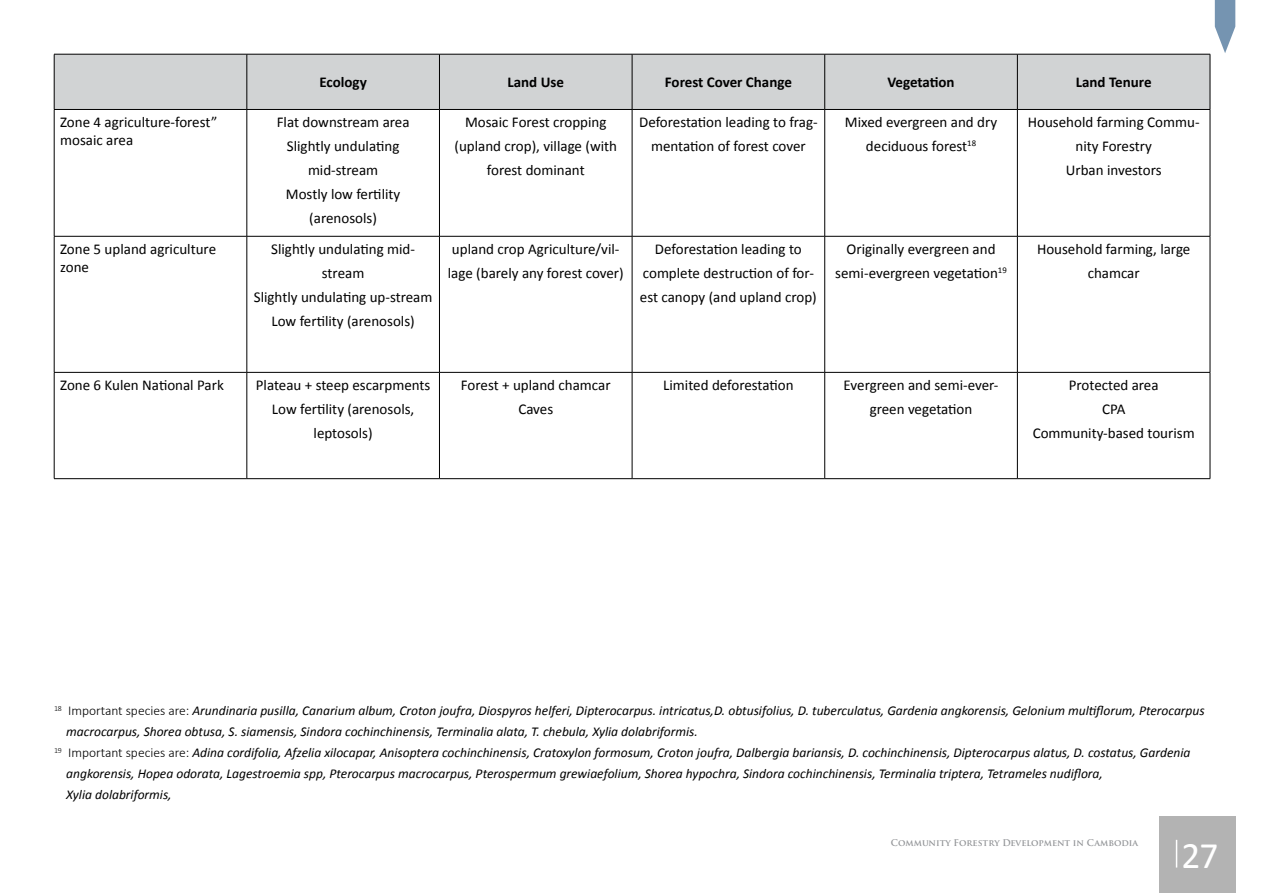
<style>
.page{position:relative;width:1263px;height:893px;background:#fff}
.page>*{position:absolute;margin:0;border:0;box-sizing:border-box;transform-origin:0 0}
.t1{font:37.5px "Calibri";color:#fff}
.t2{font:15px/24px "Calibri";color:#000;text-align:center}
.t3{font:700 15px "Calibri";color:#000}
.t4{font:italic 13.5px "Calibri";color:#000}
.t5{font:700 9px "Trajan Pro";color:#939598}
.s1{font-weight:300;font-style:normal}
</style>
<div class="page">
<svg style="left:1215px;top:0;width:20px;height:53px"></svg>
<div style="left:1159px;top:816px;width:76px;height:77px;background:#b3b3b3"></div>
<svg style="left:1176px;top:840px;width:1px;height:27px"></svg>
<div style="left:55px;top:55px;width:1155px;height:54px;background:#d1d3d4"></div>
<hr style="left:1210px;top:54px;width:1px;height:55px;background:#000">
<hr style="left:1210px;top:110px;width:1px;height:126px;background:#000">
<hr style="left:1210px;top:236px;width:1px;height:136px;background:#000">
<hr style="left:1210px;top:373px;width:1px;height:105px;background:#000">
<hr style="left:54px;top:54px;width:193px;height:1px;background:#000">
<hr style="left:54px;top:54px;width:1px;height:55px;background:#000">
<hr style="left:247px;top:54px;width:192px;height:1px;background:#000">
<hr style="left:247px;top:54px;width:1px;height:55px;background:#000">
<hr style="left:439px;top:54px;width:193px;height:1px;background:#000">
<hr style="left:439px;top:54px;width:1px;height:55px;background:#000">
<hr style="left:632px;top:54px;width:193px;height:1px;background:#000">
<hr style="left:632px;top:54px;width:1px;height:55px;background:#000">
<hr style="left:825px;top:54px;width:192px;height:1px;background:#000">
<hr style="left:824px;top:54px;width:1px;height:55px;background:#000">
<hr style="left:1017px;top:54px;width:193px;height:1px;background:#000">
<hr style="left:1017px;top:54px;width:1px;height:55px;background:#000">
<hr style="left:54px;top:109px;width:193px;height:1px;background:#000">
<hr style="left:54px;top:110px;width:1px;height:126px;background:#000">
<hr style="left:247px;top:109px;width:192px;height:1px;background:#000">
<hr style="left:247px;top:110px;width:1px;height:126px;background:#000">
<hr style="left:439px;top:109px;width:193px;height:1px;background:#000">
<hr style="left:439px;top:110px;width:1px;height:126px;background:#000">
<hr style="left:632px;top:109px;width:193px;height:1px;background:#000">
<hr style="left:632px;top:110px;width:1px;height:126px;background:#000">
<hr style="left:825px;top:109px;width:192px;height:1px;background:#000">
<hr style="left:824px;top:110px;width:1px;height:126px;background:#000">
<hr style="left:1017px;top:109px;width:193px;height:1px;background:#000">
<hr style="left:1017px;top:110px;width:1px;height:126px;background:#000">
<hr style="left:54px;top:236px;width:193px;height:1px;background:#000">
<hr style="left:54px;top:236px;width:1px;height:136px;background:#000">
<hr style="left:247px;top:236px;width:192px;height:1px;background:#000">
<hr style="left:247px;top:236px;width:1px;height:136px;background:#000">
<hr style="left:439px;top:236px;width:193px;height:1px;background:#000">
<hr style="left:439px;top:236px;width:1px;height:136px;background:#000">
<hr style="left:632px;top:236px;width:193px;height:1px;background:#000">
<hr style="left:632px;top:236px;width:1px;height:136px;background:#000">
<hr style="left:825px;top:236px;width:192px;height:1px;background:#000">
<hr style="left:824px;top:236px;width:1px;height:136px;background:#000">
<hr style="left:1017px;top:236px;width:193px;height:1px;background:#000">
<hr style="left:1017px;top:236px;width:1px;height:136px;background:#000">
<hr style="left:54px;top:372px;width:193px;height:1px;background:#000">
<hr style="left:54px;top:373px;width:1px;height:105px;background:#000">
<hr style="left:247px;top:372px;width:192px;height:1px;background:#000">
<hr style="left:247px;top:373px;width:1px;height:105px;background:#000">
<hr style="left:439px;top:372px;width:193px;height:1px;background:#000">
<hr style="left:439px;top:373px;width:1px;height:105px;background:#000">
<hr style="left:632px;top:372px;width:193px;height:1px;background:#000">
<hr style="left:632px;top:373px;width:1px;height:105px;background:#000">
<hr style="left:825px;top:372px;width:192px;height:1px;background:#000">
<hr style="left:824px;top:373px;width:1px;height:105px;background:#000">
<hr style="left:1017px;top:372px;width:193px;height:1px;background:#000">
<hr style="left:1017px;top:373px;width:1px;height:105px;background:#000">
<hr style="left:54px;top:478px;width:193px;height:1px;background:#000">
<hr style="left:247px;top:478px;width:192px;height:1px;background:#000">
<hr style="left:439px;top:478px;width:193px;height:1px;background:#000">
<hr style="left:632px;top:478px;width:193px;height:1px;background:#000">
<hr style="left:825px;top:478px;width:192px;height:1px;background:#000">
<hr style="left:1017px;top:478px;width:193px;height:1px;background:#000">
<p class="t3" style="left:319px;top:73px;width:49px">Ecology</p>
<p class="t3" style="left:507px;top:73px;width:58px">Land Use</p>
<p class="t3" style="left:665px;top:73px;width:129px">Forest Cover Change</p>
<p class="t3" style="left:887px;top:73px;width:69px">Vegetation</p>
<p class="t3" style="left:1076px;top:73px;width:77px">Land Tenure</p>
<p class="t2" style="left:60px;top:113px;width:159px;line-height:18px;text-align:left">Zone 4 agriculture-forest” mosaic area</p>
<p class="t2" style="left:277px;top:110px;width:134px">Flat downstream area<br>Slightly undulating mid-stream<br>Mostly low fertility (arenosols)</p>
<p class="t2" style="left:454px;top:110px;width:164px">Mosaic Forest cropping (upland crop), village (with forest dominant</p>
<p class="t2" style="left:639px;top:110px;width:180px">Deforestation leading to frag&shy;mentation of forest cover</p>
<p class="t2" style="left:845px;top:110px;width:154px">Mixed evergreen and dry deciduous forest<sup>18</sup></p>
<p class="t2" style="left:1028px;top:110px;width:173px">Household farming Commu&shy;nity Forestry<br>Urban investors</p>
<p class="t2" style="left:60px;top:240px;width:157px;line-height:18px;text-align:left">Zone 5 upland agriculture zone</p>
<p class="t2" style="left:254px;top:237px;width:180px">Slightly undulating mid&shy;stream<br>Slightly undulating up-stream<br>Low fertility (arenosols)</p>
<p class="t2" style="left:448px;top:237px;width:177px;text-align:left">upland crop Agriculture/vil&shy;lage (barely any forest cover)</p>
<p class="t2" style="left:640px;top:237px;width:178px">Deforestation leading to complete destruction of for&shy;est canopy (and upland crop)</p>
<p class="t2" style="left:835px;top:237px;width:173px">Originally evergreen and semi-evergreen vegetation<sup>19</sup></p>
<p class="t2" style="left:1037px;top:237px;width:155px">Household farming, large chamcar</p>
<p class="t2" style="left:60px;top:373px;width:165px">Zone 6 Kulen National Park</p>
<p class="t2" style="left:256px;top:373px;width:176px">Plateau + steep escarpments<br>Low fertility (arenosols, leptosols)</p>
<p class="t2" style="left:461px;top:373px;width:151px">Forest + upland chamcar<br>Caves</p>
<p class="t2" style="left:663px;top:373px;width:132px">Limited deforestation</p>
<p class="t2" style="left:844px;top:373px;width:156px">Evergreen and semi-ever&shy;green vegetation</p>
<p class="t2" style="left:1033px;top:373px;width:163px">Protected area<br>CPA<br>Community-based tourism</p>
<p class="t4" style="left:54px;top:702px;width:1152px"><sup>18</sup> <span class="s1">Important species are:</span> Arundinaria pusilla, Canarium album, Croton joufra, Diospyros helferi, Dipterocarpus. intricatus,D. obtusifolius, D. tuberculatus, Gardenia angkorensis, Gelonium multiflorum, Pterocarpus</p>
<p class="t4" style="left:66px;top:723px;width:633px">macrocarpus, Shorea obtusa, S. siamensis, Sindora cochinchinensis, Terminalia alata, T. chebula, Xylia dolabriformis.</p>
<p class="t4" style="left:54px;top:744px;width:1138px"><sup>19</sup> <span class="s1">Important species are:</span> Adina cordifolia, Afzelia xilocapar, Anisoptera cochinchinensis, Cratoxylon formosum, Croton joufra, Dalbergia bariansis, D. cochinchinensis, Dipterocarpus alatus, D. costatus, Gardenia</p>
<p class="t4" style="left:66px;top:765px;width:1038px">angkorensis, Hopea odorata, Lagestroemia spp, Pterocarpus macrocarpus, Pterospermum grewiaefolium, Shorea hypochra, Sindora cochinchinensis, Terminalia triptera, Tetrameles nudiflora,</p>
<p class="t4" style="left:66px;top:786px;width:107px">Xylia dolabriformis,</p>
<p class="t5" style="left:891px;top:837px;width:249px">Community Forestry Development in Cambodia</p>
<h1 class="t1" style="left:1181px;top:832px;width:38px">27</h1>
</div>
